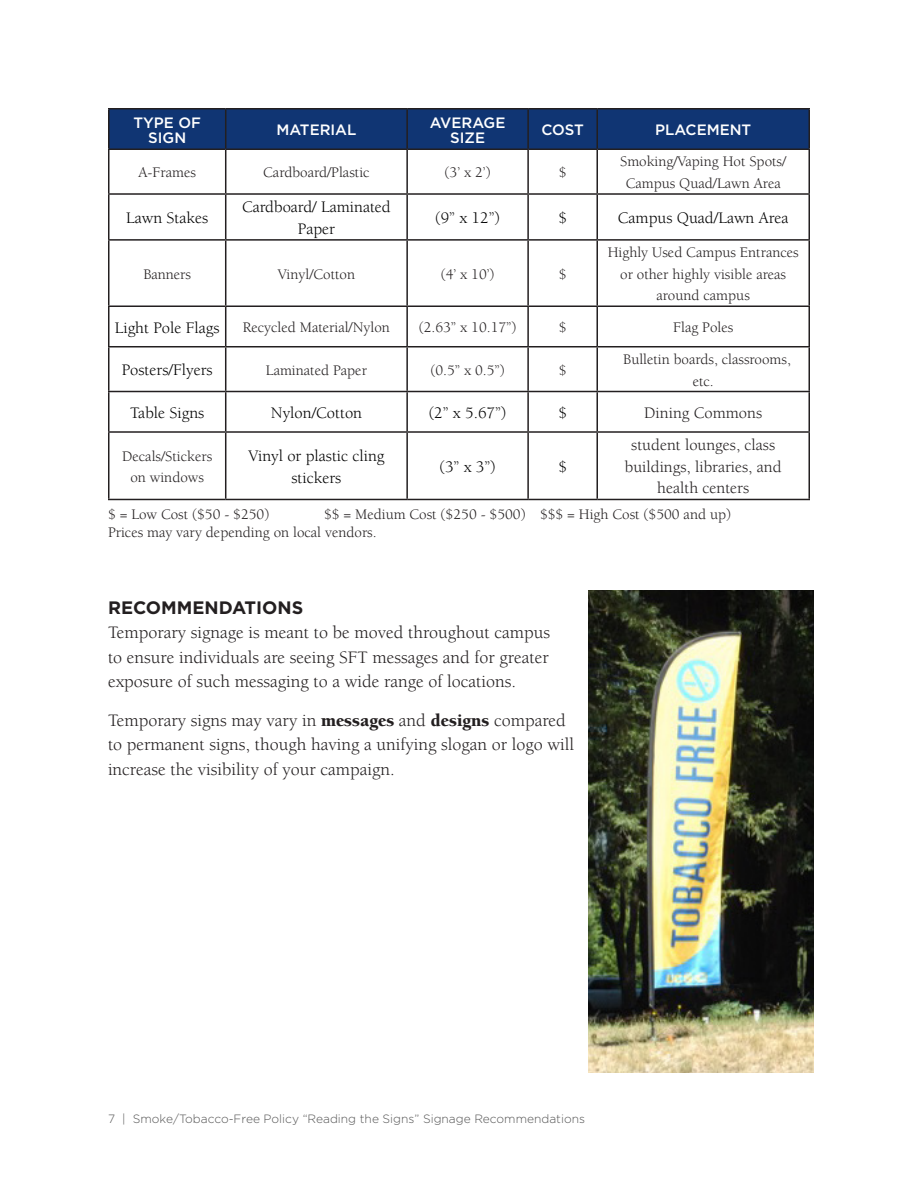
<style>
.page{position:relative;width:918px;height:1188px;background:#fff}
.page>*{position:absolute;margin:0;border:0;box-sizing:border-box;transform-origin:0 0}
.p12{font:18px/24.6px "Berkeley";color:#231f20;text-align:justify}
.t1{font:700 18px "Gotham";color:#231f20}
.p10{font:16.5px/21.6px "Berkeley";color:#000;text-align:center}
.p10-2{font:16.5px/21.6px "Berkeley";color:#231f20;text-align:center}
.p10-3{font:15px/21.6px "Berkeley";color:#231f20;text-align:center}
.footnote{font:15px "Berkeley";color:#231f20}
.t2{font:500 15px/15px "Gotham";color:#fff;text-align:center}
.t3{font:300 12px "Gotham";color:#545454}
.s1{font-weight:900}
</style>
<div class="page">
<div style="left:110px;top:110px;width:698px;height:38px;background:#103573"></div>
<hr style="left:108px;top:108px;width:118px;height:2px;background:#231f20">
<hr style="left:108px;top:110px;width:2px;height:38px;background:#231f20">
<hr style="left:226px;top:108px;width:181px;height:2px;background:#231f20">
<hr style="left:225px;top:110px;width:1px;height:38px;background:#231f20">
<hr style="left:407px;top:108px;width:121px;height:2px;background:#231f20">
<hr style="left:406px;top:110px;width:2px;height:38px;background:#231f20">
<hr style="left:528px;top:108px;width:69px;height:2px;background:#231f20">
<hr style="left:527px;top:110px;width:2px;height:38px;background:#231f20">
<hr style="left:597px;top:108px;width:213px;height:2px;background:#231f20">
<hr style="left:596px;top:110px;width:2px;height:38px;background:#231f20">
<hr style="left:808px;top:110px;width:2px;height:38px;background:#231f20">
<hr style="left:108px;top:148px;width:118px;height:2px;background:#231f20">
<hr style="left:108px;top:150px;width:2px;height:43px;background:#231f20">
<hr style="left:226px;top:148px;width:181px;height:2px;background:#231f20">
<hr style="left:225px;top:150px;width:1px;height:43px;background:#231f20">
<hr style="left:407px;top:148px;width:121px;height:2px;background:#231f20">
<hr style="left:406px;top:150px;width:2px;height:43px;background:#231f20">
<hr style="left:528px;top:148px;width:69px;height:2px;background:#231f20">
<hr style="left:527px;top:150px;width:2px;height:43px;background:#231f20">
<hr style="left:597px;top:148px;width:213px;height:2px;background:#231f20">
<hr style="left:596px;top:150px;width:2px;height:43px;background:#231f20">
<hr style="left:808px;top:150px;width:2px;height:43px;background:#231f20">
<hr style="left:108px;top:193px;width:118px;height:2px;background:#231f20">
<hr style="left:108px;top:195px;width:2px;height:44px;background:#231f20">
<hr style="left:226px;top:193px;width:181px;height:2px;background:#231f20">
<hr style="left:225px;top:195px;width:1px;height:44px;background:#231f20">
<hr style="left:407px;top:193px;width:121px;height:2px;background:#231f20">
<hr style="left:406px;top:195px;width:2px;height:44px;background:#231f20">
<hr style="left:528px;top:193px;width:69px;height:2px;background:#231f20">
<hr style="left:527px;top:195px;width:2px;height:44px;background:#231f20">
<hr style="left:597px;top:193px;width:213px;height:2px;background:#231f20">
<hr style="left:596px;top:195px;width:2px;height:44px;background:#231f20">
<hr style="left:808px;top:195px;width:2px;height:44px;background:#231f20">
<hr style="left:108px;top:239px;width:118px;height:2px;background:#231f20">
<hr style="left:108px;top:241px;width:2px;height:64px;background:#231f20">
<hr style="left:226px;top:239px;width:181px;height:2px;background:#231f20">
<hr style="left:225px;top:241px;width:1px;height:64px;background:#231f20">
<hr style="left:407px;top:239px;width:121px;height:2px;background:#231f20">
<hr style="left:406px;top:241px;width:2px;height:64px;background:#231f20">
<hr style="left:528px;top:239px;width:69px;height:2px;background:#231f20">
<hr style="left:527px;top:241px;width:2px;height:64px;background:#231f20">
<hr style="left:597px;top:239px;width:213px;height:2px;background:#231f20">
<hr style="left:596px;top:241px;width:2px;height:64px;background:#231f20">
<hr style="left:808px;top:241px;width:2px;height:64px;background:#231f20">
<hr style="left:108px;top:305px;width:118px;height:2px;background:#231f20">
<hr style="left:108px;top:307px;width:2px;height:39px;background:#231f20">
<hr style="left:226px;top:305px;width:181px;height:2px;background:#231f20">
<hr style="left:225px;top:307px;width:1px;height:39px;background:#231f20">
<hr style="left:407px;top:305px;width:121px;height:2px;background:#231f20">
<hr style="left:406px;top:307px;width:2px;height:39px;background:#231f20">
<hr style="left:528px;top:305px;width:69px;height:2px;background:#231f20">
<hr style="left:527px;top:307px;width:2px;height:39px;background:#231f20">
<hr style="left:597px;top:305px;width:213px;height:2px;background:#231f20">
<hr style="left:596px;top:307px;width:2px;height:39px;background:#231f20">
<hr style="left:808px;top:307px;width:2px;height:39px;background:#231f20">
<hr style="left:108px;top:346px;width:118px;height:1px;background:#231f20">
<hr style="left:108px;top:347px;width:2px;height:44px;background:#231f20">
<hr style="left:226px;top:346px;width:181px;height:1px;background:#231f20">
<hr style="left:225px;top:347px;width:1px;height:44px;background:#231f20">
<hr style="left:407px;top:346px;width:121px;height:1px;background:#231f20">
<hr style="left:406px;top:347px;width:2px;height:44px;background:#231f20">
<hr style="left:528px;top:346px;width:69px;height:1px;background:#231f20">
<hr style="left:527px;top:347px;width:2px;height:44px;background:#231f20">
<hr style="left:597px;top:346px;width:213px;height:1px;background:#231f20">
<hr style="left:596px;top:347px;width:2px;height:44px;background:#231f20">
<hr style="left:808px;top:347px;width:2px;height:44px;background:#231f20">
<hr style="left:108px;top:391px;width:118px;height:1px;background:#231f20">
<hr style="left:108px;top:392px;width:2px;height:39px;background:#231f20">
<hr style="left:226px;top:391px;width:181px;height:1px;background:#231f20">
<hr style="left:225px;top:392px;width:1px;height:39px;background:#231f20">
<hr style="left:407px;top:391px;width:121px;height:1px;background:#231f20">
<hr style="left:406px;top:392px;width:2px;height:39px;background:#231f20">
<hr style="left:528px;top:391px;width:69px;height:1px;background:#231f20">
<hr style="left:527px;top:392px;width:2px;height:39px;background:#231f20">
<hr style="left:597px;top:391px;width:213px;height:1px;background:#231f20">
<hr style="left:596px;top:392px;width:2px;height:39px;background:#231f20">
<hr style="left:808px;top:392px;width:2px;height:39px;background:#231f20">
<hr style="left:108px;top:431px;width:118px;height:2px;background:#231f20">
<hr style="left:108px;top:433px;width:2px;height:66px;background:#231f20">
<hr style="left:226px;top:431px;width:181px;height:2px;background:#231f20">
<hr style="left:225px;top:433px;width:1px;height:66px;background:#231f20">
<hr style="left:407px;top:431px;width:121px;height:2px;background:#231f20">
<hr style="left:406px;top:433px;width:2px;height:66px;background:#231f20">
<hr style="left:528px;top:431px;width:69px;height:2px;background:#231f20">
<hr style="left:527px;top:433px;width:2px;height:66px;background:#231f20">
<hr style="left:597px;top:431px;width:213px;height:2px;background:#231f20">
<hr style="left:596px;top:433px;width:2px;height:66px;background:#231f20">
<hr style="left:808px;top:433px;width:2px;height:66px;background:#231f20">
<hr style="left:108px;top:499px;width:118px;height:1px;background:#231f20">
<hr style="left:226px;top:499px;width:181px;height:1px;background:#231f20">
<hr style="left:407px;top:499px;width:121px;height:1px;background:#231f20">
<hr style="left:528px;top:499px;width:69px;height:1px;background:#231f20">
<hr style="left:597px;top:499px;width:213px;height:1px;background:#231f20">
<img style="left:589px;top:591px;width:224px;height:481px">
<h3 class="t2" style="left:133px;top:115px;width:69px">TYPE OF<br>SIGN</h3>
<h3 class="t2" style="left:276px;top:122px;width:82px">MATERIAL</h3>
<h3 class="t2" style="left:430px;top:115px;width:77px">AVERAGE<br>SIZE</h3>
<h3 class="t2" style="left:541px;top:122px;width:44px">COST</h3>
<h3 class="t2" style="left:655px;top:122px;width:98px">PLACEMENT</h3>
<p class="p10-3" style="left:138px;top:162px;width:59px">A-Frames</p>
<p class="p10-3" style="left:263px;top:162px;width:108px">Cardboard/Plastic</p>
<p class="p10-3" style="left:445px;top:162px;width:48px">(3’ x 2’)</p>
<p class="p10-3" style="left:559px;top:162px;width:9px">$</p>
<p class="p10-3" style="left:620px;top:151px;width:168px">Smoking/Vaping Hot Spots/<br>Campus Quad/Lawn Area</p>
<p class="p10" style="left:126px;top:207px;width:83px">Lawn Stakes</p>
<p class="p10" style="left:242px;top:197px;width:150px">Cardboard/ Laminated<br>Paper</p>
<p class="p10" style="left:435px;top:207px;width:66px">(9” x 12”)</p>
<p class="p10" style="left:558px;top:207px;width:10px">$</p>
<p class="p10" style="left:618px;top:207px;width:172px">Campus Quad/Lawn Area</p>
<p class="p10-3" style="left:143px;top:263px;width:49px">Banners</p>
<p class="p10-3" style="left:278px;top:263px;width:79px">Vinyl/Cotton</p>
<p class="p10-3" style="left:441px;top:263px;width:55px">(4’ x 10’)</p>
<p class="p10-3" style="left:559px;top:263px;width:9px">$</p>
<p class="p10-3" style="left:608px;top:242px;width:193px">Highly Used Campus Entrances or other highly visible areas around campus</p>
<p class="p10" style="left:115px;top:317px;width:106px">Light Pole Flags</p>
<p class="p10-3" style="left:243px;top:317px;width:149px">Recycled Material/Nylon</p>
<p class="p10-3" style="left:419px;top:317px;width:99px">(2.63” x 10.17”)</p>
<p class="p10-3" style="left:559px;top:317px;width:9px">$</p>
<p class="p10-3" style="left:673px;top:317px;width:62px">Flag Poles</p>
<p class="p10" style="left:122px;top:360px;width:93px">Posters/Flyers</p>
<p class="p10-3" style="left:266px;top:360px;width:103px">Laminated Paper</p>
<p class="p10-3" style="left:430px;top:360px;width:76px">(0.5” x 0.5”)</p>
<p class="p10-3" style="left:559px;top:360px;width:9px">$</p>
<p class="p10-3" style="left:623px;top:349px;width:169px">Bulletin boards, classrooms, etc.</p>
<p class="p10" style="left:130px;top:402px;width:76px">Table Signs</p>
<p class="p10" style="left:271px;top:402px;width:93px">Nylon/Cotton</p>
<p class="p10" style="left:429px;top:402px;width:79px">(2” x 5.67”)</p>
<p class="p10" style="left:558px;top:402px;width:10px">$</p>
<p class="p10-2" style="left:644px;top:402px;width:119px">Dining Commons</p>
<p class="p10-3" style="left:122px;top:445px;width:91px">Decals/Stickers on windows</p>
<p class="p10" style="left:248px;top:445px;width:138px">Vinyl or plastic cling stickers</p>
<p class="p10" style="left:440px;top:456px;width:58px">(3” x 3”)</p>
<p class="p10" style="left:558px;top:456px;width:10px">$</p>
<p class="p10-2" style="left:625px;top:435px;width:158px">student lounges, class buildings, libraries, and health centers</p>
<p class="footnote" style="left:108px;top:506px;width:163px">$ = Low Cost ($50 - $250)</p>
<p class="footnote" style="left:324px;top:506px;width:409px">$$ = Medium Cost ($250 - $500) $$$ = High Cost ($500 and up)</p>
<p class="footnote" style="left:108px;top:525px;width:270px">Prices may vary depending on local vendors.</p>
<h2 class="t1" style="left:108px;top:597px;width:197px">RECOMMENDATIONS</h2>
<p class="p12" style="left:108px;top:621px;width:444px">Temporary signage is meant to be moved throughout campus to ensure individuals are seeing SFT messages and for greater exposure of such messaging to a wide range of locations.</p>
<p class="p12" style="left:108px;top:708px;width:468px;text-align:left">Temporary signs may vary in <span class="s1">messages</span> and <span class="s1">designs</span> compared to permanent signs, though having a unifying slogan or logo will increase the visibility of your campaign.</p>
<p class="t3" style="left:108px;top:1113px;width:479px">7 | Smoke/Tobacco-Free Policy “Reading the Signs” Signage Recommendations</p>
</div>
